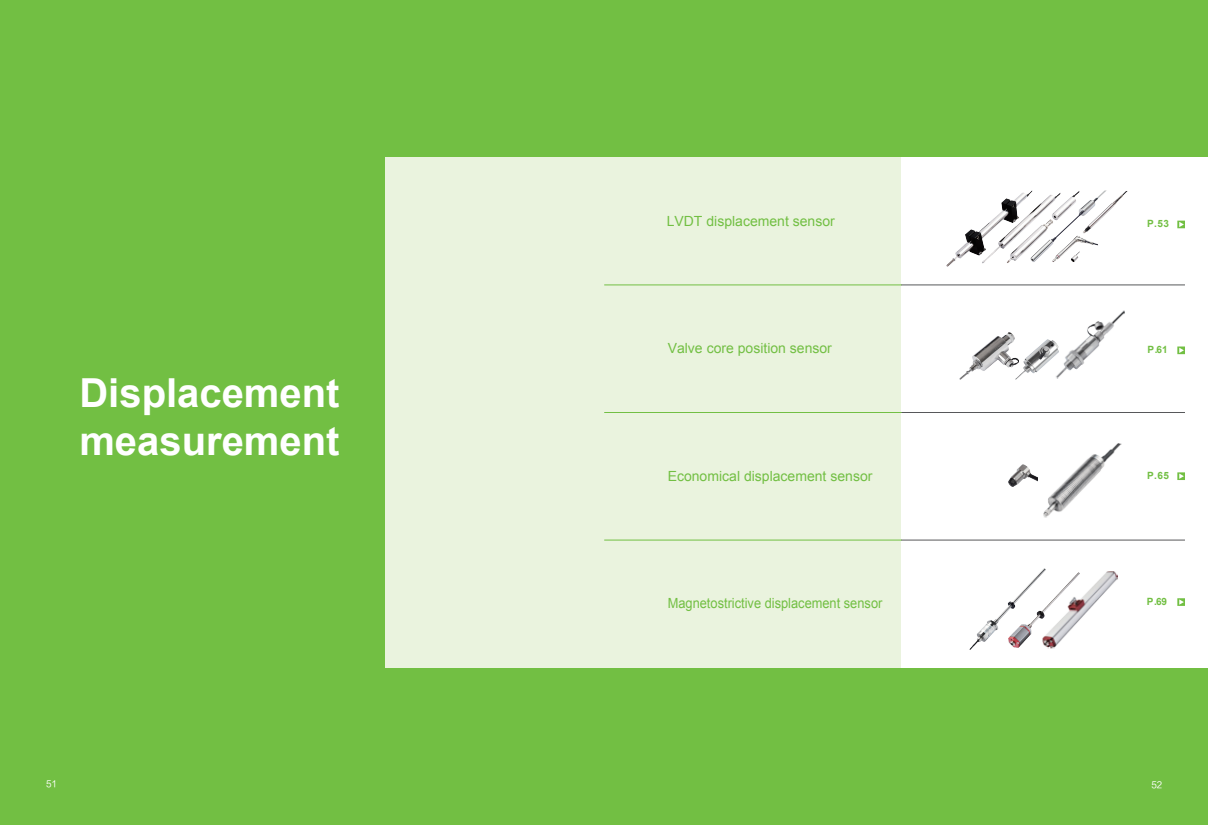
<style>
.page{position:relative;width:1208px;height:825px;background:#72bf43}
.page>*{position:absolute;margin:0;border:0;box-sizing:border-box;transform-origin:0 0}
.t1{font:700 40px/48px "Arial";color:#fff}
.t2{font:14px "Arial";color:#72bf43}
.t3{font:14px "Arial";color:#72bf43;scale:.92 1}
.t4{font:700 10px "Arial";letter-spacing:.02em;color:#72bf43}
.t5{font:9px "FZLTHJW GB1 0";color:#fff}
</style>
<div class="page">
<div style="left:385px;top:157px;width:822px;height:511px;background:#eaf3de"></div>
<div style="left:901px;top:157px;width:306px;height:511px;background:#fff"></div>
<hr style="left:901px;top:285px;width:284px;height:1px;background:#57585a">
<hr style="left:901px;top:412px;width:284px;height:1px;background:#57585a">
<hr style="left:901px;top:540px;width:284px;height:1px;background:#57585a">
<hr style="left:604px;top:285px;width:297px;height:1px;background:#72bf43">
<hr style="left:604px;top:412px;width:297px;height:1px;background:#72bf43">
<hr style="left:604px;top:540px;width:297px;height:1px;background:#72bf43">
<svg style="left:1177px;top:221px;width:8px;height:7px"></svg>
<svg style="left:1177px;top:346px;width:8px;height:8px"></svg>
<svg style="left:1177px;top:472px;width:8px;height:8px"></svg>
<svg style="left:1177px;top:598px;width:8px;height:8px"></svg>
<img style="left:1008px;top:465px;width:29px;height:22px">
<img style="left:959px;top:333px;width:56px;height:46px">
<img style="left:1015px;top:339px;width:38px;height:40px">
<img style="left:1053px;top:311px;width:72px;height:68px">
<img style="left:1043px;top:443px;width:79px;height:75px">
<img style="left:1048px;top:571px;width:70px;height:78px">
<img style="left:970px;top:569px;width:75px;height:80px">
<img style="left:1008px;top:572px;width:72px;height:76px">
<img style="left:947px;top:190px;width:181px;height:77px">
<h1 class="t1" style="left:79px;top:370px;width:262px">Displacement measurement</h1>
<p class="t2" style="left:667px;top:212px;width:170px">LVDT displacement sensor</p>
<p class="t4" style="left:1147px;top:217px;width:24px">P.53</p>
<p class="t2" style="left:668px;top:339px;width:166px">Valve core position sensor</p>
<p class="t4" style="left:1147px;top:343px;width:22px">P.61</p>
<p class="t2" style="left:668px;top:467px;width:206px">Economical displacement sensor</p>
<p class="t4" style="left:1147px;top:469px;width:24px">P.65</p>
<p class="t3" style="left:668px;top:594px;width:235px">Magnetostrictive displacement sensor</p>
<p class="t4" style="left:1147px;top:595px;width:22px">P.69</p>
<p class="t5" style="left:46px;top:779px;width:12px">51</p>
<p class="t5" style="left:1151px;top:779px;width:12px">52</p>
</div>
